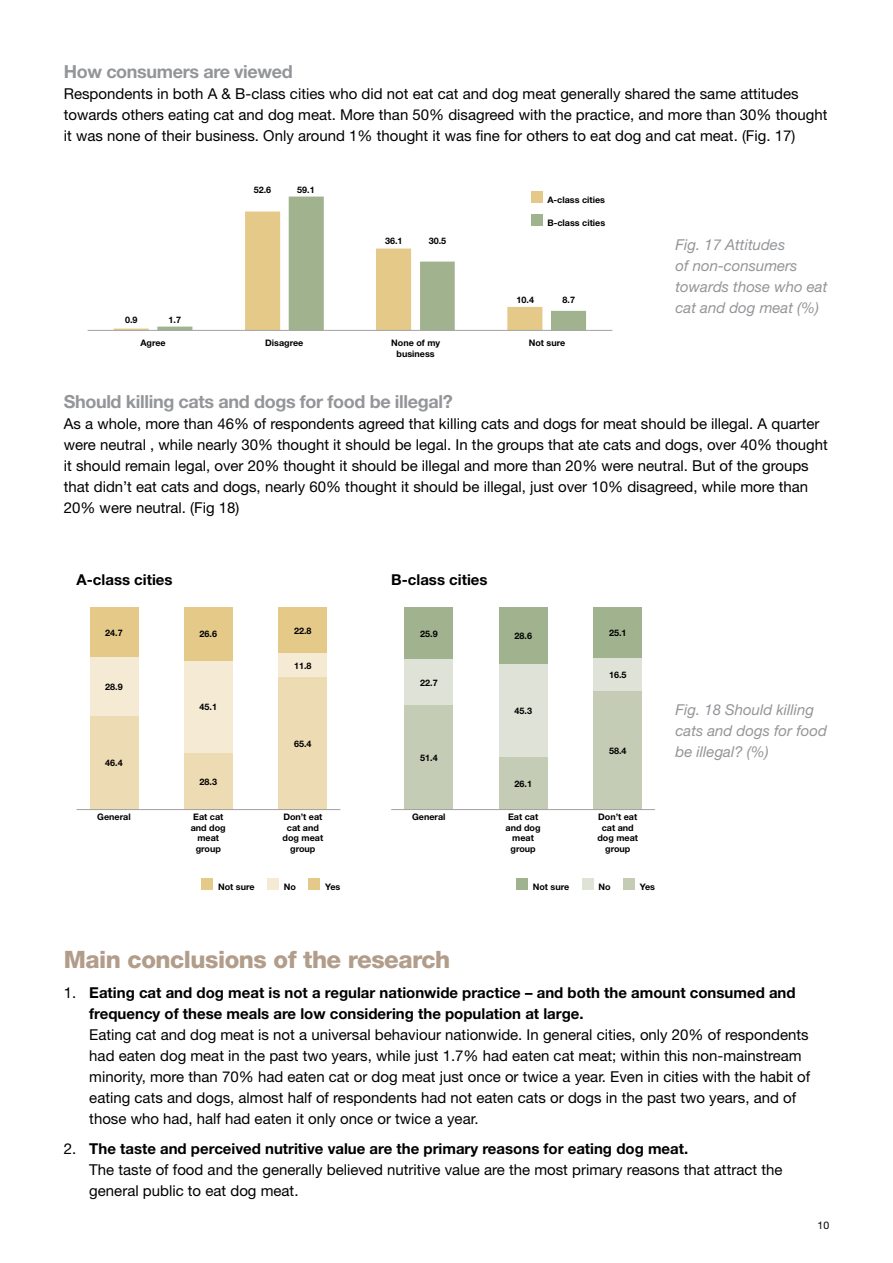
<style>
.page{position:relative;width:893px;height:1263px;background:#fff}
.page>*{position:absolute;margin:0;border:0;box-sizing:border-box;transform-origin:0 0}
.t1{font:800 24px "Helvetica Neue";letter-spacing:-.02em;color:#b19d8a}
.t2{font:700 18px "Helvetica Neue";letter-spacing:-.02em;color:#939598}
.t3{font:15px/21px "Helvetica Neue";color:#000}
.t4{font:700 15px/21px "Helvetica Neue";color:#000}
.t5{font:italic 15px/21px "Helvetica Neue";color:#939598}
.t6{font:10.5px "Helvetica Neue";color:#000}
.t7{font:700 9px/10.5px "Helvetica Neue";color:#000;text-align:center}
.s1{font-weight:400}
.s2{font-weight:700}
</style>
<div class="page">
<svg style="left:157px;top:197px;width:429px;height:133px"></svg>
<hr style="left:88px;top:330px;width:524px;height:1px;background:#a2a2a2">
<div style="left:531px;top:191px;width:11px;height:12px;background:#e5c989"></div>
<div style="left:531px;top:215px;width:11px;height:11px;background:#a1b28f"></div>
<div style="left:516px;top:878px;width:12px;height:12px;background:#a1b28f"></div>
<div style="left:582px;top:878px;width:11px;height:12px;background:#dfe2d6"></div>
<div style="left:623px;top:878px;width:12px;height:12px;background:#c4ccb6"></div>
<div style="left:201px;top:878px;width:12px;height:12px;background:#e5c989"></div>
<div style="left:267px;top:878px;width:12px;height:12px;background:#f5ead4"></div>
<div style="left:308px;top:878px;width:12px;height:12px;background:#e5c989"></div>
<div style="left:90px;top:607px;width:48px;height:50px;background:#e5c989"></div>
<div style="left:184px;top:607px;width:48px;height:54px;background:#e5c989"></div>
<div style="left:279px;top:607px;width:48px;height:46px;background:#e5c989"></div>
<div style="left:405px;top:607px;width:48px;height:52px;background:#a1b28f"></div>
<div style="left:499px;top:607px;width:49px;height:58px;background:#a1b28f"></div>
<div style="left:594px;top:607px;width:48px;height:51px;background:#a1b28f"></div>
<div style="left:594px;top:658px;width:48px;height:33px;background:#dfe2d6"></div>
<div style="left:594px;top:691px;width:48px;height:118px;background:#c4ccb6"></div>
<div style="left:499px;top:665px;width:49px;height:92px;background:#dfe2d6"></div>
<div style="left:499px;top:757px;width:49px;height:52px;background:#c4ccb6"></div>
<div style="left:405px;top:659px;width:48px;height:46px;background:#dfe2d6"></div>
<div style="left:405px;top:705px;width:48px;height:104px;background:#c4ccb6"></div>
<div style="left:279px;top:653px;width:48px;height:24px;background:#f5ead4"></div>
<div style="left:279px;top:677px;width:48px;height:132px;background:#eddbb3"></div>
<div style="left:184px;top:753px;width:48px;height:56px;background:#eddbb3"></div>
<div style="left:184px;top:661px;width:48px;height:92px;background:#f5ead4"></div>
<div style="left:90px;top:657px;width:48px;height:59px;background:#f5ead4"></div>
<div style="left:90px;top:716px;width:48px;height:93px;background:#eddbb3"></div>
<hr style="left:77px;top:809px;width:263px;height:1px;background:#a2a2a2">
<hr style="left:391px;top:809px;width:264px;height:1px;background:#a2a2a2">
<p class="t2" style="left:64px;top:60px;width:231px">How consumers are viewed</p>
<p class="t3" style="left:64px;top:83px;width:765px">Respondents in both A &amp; B-class cities who did not eat cat and dog meat generally shared the same attitudes towards others eating cat and dog meat. More than 50% disagreed with the practice, and more than 30% thought it was none of their business. Only around 1% thought it was fine for others to eat dog and cat meat. (Fig. 17)</p>
<p class="t7" style="left:125px;top:314px;width:14px">0.9</p>
<p class="t7" style="left:169px;top:314px;width:14px">1.7</p>
<p class="t7" style="left:140px;top:338px;width:27px">Agree</p>
<p class="t7" style="left:254px;top:184px;width:19px">52.6</p>
<p class="t7" style="left:297px;top:184px;width:19px">59.1</p>
<p class="t7" style="left:385px;top:235px;width:19px">36.1</p>
<p class="t7" style="left:429px;top:235px;width:19px">30.5</p>
<p class="t7" style="left:547px;top:194px;width:59px">A-class cities</p>
<p class="t7" style="left:547px;top:218px;width:59px">B-class cities</p>
<p class="t7" style="left:516px;top:294px;width:19px">10.4</p>
<p class="t7" style="left:563px;top:294px;width:14px">8.7</p>
<p class="t7" style="left:265px;top:338px;width:40px">Disagree</p>
<p class="t7" style="left:391px;top:338px;width:50px">None of my business</p>
<p class="t7" style="left:529px;top:338px;width:38px">Not sure</p>
<p class="t5" style="left:675px;top:234px;width:153px">Fig. 17 Attitudes<br>of non-consumers towards those who eat cat and dog meat (%)</p>
<p class="t2" style="left:64px;top:390px;width:390px">Should killing cats and dogs for food be illegal?</p>
<p class="t3" style="left:64px;top:413px;width:766px">As a whole, more than 46% of respondents agreed that killing cats and dogs for meat should be illegal. A quarter were neutral , while nearly 30% thought it should be legal. In the groups that ate cats and dogs, over 40% thought it should remain legal, over 20% thought it should be illegal and more than 20% were neutral. But of the groups that didn’t eat cats and dogs, nearly 60% thought it should be illegal, just over 10% disagreed, while more than 20% were neutral. (Fig 18)</p>
<p class="t4" style="left:77px;top:568px;width:98px">A-class cities</p>
<p class="t4" style="left:391px;top:568px;width:98px">B-class cities</p>
<p class="t7" style="left:105px;top:627px;width:19px">24.7</p>
<p class="t7" style="left:200px;top:629px;width:19px">26.6</p>
<p class="t7" style="left:294px;top:625px;width:19px">22.8</p>
<p class="t7" style="left:420px;top:628px;width:19px">25.9</p>
<p class="t7" style="left:515px;top:631px;width:19px">28.6</p>
<p class="t7" style="left:294px;top:660px;width:19px">11.8</p>
<p class="t7" style="left:105px;top:681px;width:19px">28.9</p>
<p class="t7" style="left:420px;top:677px;width:19px">22.7</p>
<p class="t7" style="left:200px;top:702px;width:19px">45.1</p>
<p class="t7" style="left:515px;top:706px;width:19px">45.3</p>
<p class="t7" style="left:294px;top:738px;width:19px">65.4</p>
<p class="t7" style="left:105px;top:757px;width:19px">46.4</p>
<p class="t7" style="left:420px;top:752px;width:19px">51.4</p>
<p class="t7" style="left:200px;top:776px;width:19px">28.3</p>
<p class="t7" style="left:515px;top:778px;width:19px">26.1</p>
<p class="t7" style="left:609px;top:627px;width:19px">25.1</p>
<p class="t7" style="left:609px;top:669px;width:19px">16.5</p>
<p class="t7" style="left:609px;top:745px;width:19px">58.4</p>
<p class="t7" style="left:97px;top:811px;width:35px">General</p>
<p class="t7" style="left:193px;top:811px;width:32px">Eat cat</p>
<p class="t7" style="left:412px;top:811px;width:35px">General</p>
<p class="t7" style="left:191px;top:822px;width:37px">and dog meat group</p>
<p class="t7" style="left:506px;top:811px;width:37px">Eat cat and dog meat group</p>
<p class="t7" style="left:283px;top:811px;width:42px">Don’t eat cat and dog meat group</p>
<p class="t7" style="left:597px;top:811px;width:42px">Don’t eat cat and dog meat group</p>
<p class="t7" style="left:218px;top:881px;width:38px">Not sure</p>
<p class="t7" style="left:284px;top:881px;width:14px">No</p>
<p class="t7" style="left:325px;top:881px;width:17px">Yes</p>
<p class="t7" style="left:533px;top:881px;width:38px">Not sure</p>
<p class="t7" style="left:598px;top:881px;width:14px">No</p>
<p class="t7" style="left:640px;top:881px;width:17px">Yes</p>
<p class="t5" style="left:675px;top:699px;width:153px">Fig. 18 Should killing cats and dogs for food be illegal? (%)</p>
<h1 class="t1" style="left:64px;top:946px;width:388px">Main conclusions of the research</h1>
<p class="t4" style="left:89px;top:982px;width:708px;text-indent:-26px"><span class="s1">1.</span> Eating cat and dog meat is not a regular nationwide practice – and both the amount consumed and frequency of these meals are low considering the population at large.</p>
<p class="t3" style="left:89px;top:1024px;width:723px">Eating cat and dog meat is not a universal behaviour nationwide. In general cities, only 20% of respondents had eaten dog meat in the past two years, while just 1.7% had eaten cat meat; within this non-mainstream minority, more than 70% had eaten cat or dog meat just once or twice a year. Even in cities with the habit of eating cats and dogs, almost half of respondents had not eaten cats or dogs in the past two years, and of those who had, half had eaten it only once or twice a year.</p>
<p class="t3" style="left:89px;top:1137px;width:695px;text-indent:-26px">2. <span class="s2">The taste and perceived nutritive value are the primary reasons for eating dog meat.<br></span>The taste of food and the generally believed nutritive value are the most primary reasons that attract the general public to eat dog meat.</p>
<p class="t6" style="left:817px;top:1219px;width:13px">10</p>
</div>
